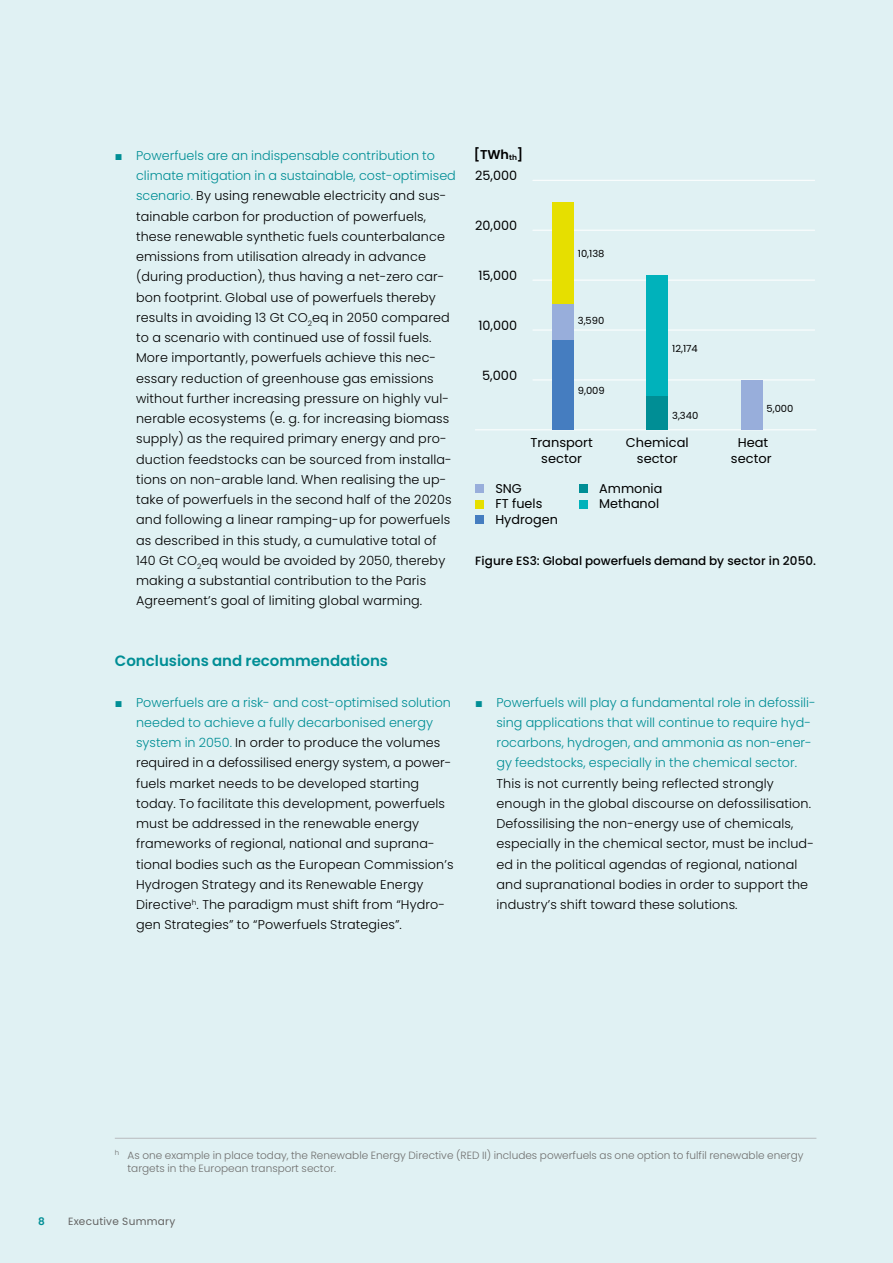
<style>
.page{position:relative;width:893px;height:1263px;background:#e0f1f3}
.page>*{position:absolute;margin:0;border:0;box-sizing:border-box;transform-origin:0 0}
.t1{font:600 15px "Poppins";color:#008e95}
.t2{font:600 12.9px "Poppins";color:#000}
.t3{font:300 12.75px/20.2px "Poppins";letter-spacing:.01em;color:#000}
.t4{font:300 12.75px/20.2px "Poppins";color:#008e95}
.t5{font:12.75px/15.5px "Poppins";color:#000;text-align:center}
.t6{font:500 12px "Poppins";color:#000}
.t7{font:300 10.5px/13.5px "Poppins";color:#6f6f6e}
.t8{font:10.5px "Poppins";letter-spacing:.025em;color:#636362}
.t9{font:600 10.5px "Poppins";color:#008e95}
.t10{font:9.75px "Poppins";color:#000}
.s1{font-family:"Arial";font-weight:400;color:#008e95}
.s2{color:#008e95}
.s3{font-family:"Arial";font-weight:400}
</style>
<div class="page">
<hr style="left:115px;top:1138px;width:701px;height:1px;background:#b8bbbe">
<div style="left:475px;top:500px;width:9px;height:8px;background:#e6df00"></div>
<div style="left:475px;top:484px;width:9px;height:9px;background:#98aedb"></div>
<div style="left:475px;top:515px;width:9px;height:9px;background:#457dc0"></div>
<div style="left:579px;top:484px;width:9px;height:9px;background:#008e95"></div>
<div style="left:579px;top:500px;width:9px;height:8px;background:#00b2bb"></div>
<hr style="left:533px;top:330px;width:282px;height:1px;background:#fff">
<hr style="left:533px;top:380px;width:282px;height:1px;background:#fff">
<hr style="left:533px;top:180px;width:282px;height:1px;background:#fff">
<hr style="left:533px;top:230px;width:282px;height:1px;background:#fff">
<hr style="left:533px;top:280px;width:282px;height:1px;background:#fff">
<hr style="left:475px;top:429px;width:341px;height:1px;background:#fff">
<div style="left:552px;top:203px;width:22px;height:101px;background:#e6df00"></div>
<div style="left:552px;top:304px;width:22px;height:36px;background:#98aedb"></div>
<div style="left:552px;top:340px;width:22px;height:90px;background:#457dc0"></div>
<div style="left:647px;top:275px;width:21px;height:121px;background:#00b2bb"></div>
<div style="left:647px;top:396px;width:21px;height:34px;background:#008e95"></div>
<div style="left:741px;top:380px;width:21px;height:50px;background:#98aedb"></div>
<p class="t3" style="left:136px;top:145px;width:321px;text-indent:-21px"><span class="s1">■</span> <span class="s2">Powerfuels are an indispensable contribution to climate mitigation in a sustainable, cost-optimised scenario.</span> By using renewable electricity and sus&shy;tainable carbon for production of powerfuels, these renewable synthetic fuels counterbalance emissions from utilisation already in advance (during production), thus having a net-zero car&shy;bon footprint. Global use of powerfuels thereby results in avoiding 13 Gt CO<sub>2</sub>eq in 2050 compared to a scenario with continued use of fossil fuels.<br>More importantly, powerfuels achieve this nec&shy;essary reduction of greenhouse gas emissions without further increasing pressure on highly vul&shy;nerable ecosystems (e. g. for increasing biomass supply) as the required primary energy and pro&shy;duction feedstocks can be sourced from installa&shy;tions on non-arable land. When realising the up&shy;take of powerfuels in the second half of the 2020s and following a linear ramping-up for powerfuels as described in this study, a cumulative total of 140 Gt CO<sub>2</sub>eq would be avoided by 2050, thereby making a substantial contribution to the Paris Agreement’s goal of limiting global warming.</p>
<p class="t2" style="left:474px;top:147px;width:51px">[TWh<sub>th</sub>]</p>
<p class="t5" style="left:475px;top:168px;width:44px">25,000</p>
<p class="t5" style="left:475px;top:218px;width:44px">20,000</p>
<p class="t5" style="left:478px;top:268px;width:40px">15,000</p>
<p class="t5" style="left:478px;top:318px;width:40px">10,000</p>
<p class="t5" style="left:482px;top:368px;width:37px">5,000</p>
<p class="t10" style="left:578px;top:248px;width:28px">10,138</p>
<p class="t10" style="left:578px;top:315px;width:28px">3,590</p>
<p class="t10" style="left:578px;top:384px;width:28px">9,009</p>
<p class="t10" style="left:672px;top:343px;width:27px">12,174</p>
<p class="t10" style="left:672px;top:410px;width:28px">3,340</p>
<p class="t10" style="left:766px;top:403px;width:28px">5,000</p>
<p class="t5" style="left:530px;top:435px;width:64px">Transport sector</p>
<p class="t5" style="left:626px;top:435px;width:64px">Chemical sector</p>
<p class="t5" style="left:731px;top:435px;width:42px">Heat sector</p>
<p class="t5" style="left:495px;top:481px;width:64px;text-align:left">SNG<br>FT fuels<br>Hydrogen</p>
<p class="t5" style="left:599px;top:481px;width:65px;text-align:left">Ammonia<br>Methanol</p>
<p class="t6" style="left:475px;top:554px;width:342px">Figure ES3: Global powerfuels demand by sector in 2050.</p>
<p class="t1" style="left:115px;top:652px;width:275px">Conclusions and recommendations</p>
<p class="t3" style="left:136px;top:692px;width:319px;text-indent:-21px"><span class="s1">■</span> <span class="s2">Powerfuels are a risk- and cost-optimised solution needed to achieve a fully decarbonised energy system in 2050.</span> In order to produce the volumes required in a defossilised energy system, a power-- fuels market needs to be developed starting today. To facilitate this development, powerfuels must be addressed in the renewable energy frameworks of regional, national and suprana&shy;tional bodies such as the European Commission’s Hydrogen Strategy and its Renewable Energy Directive<sup>h</sup>. The paradigm must shift from “Hydro&shy;gen Strategies” to “Powerfuels Strategies”.</p>
<p class="t4" style="left:496px;top:692px;width:321px;text-indent:-21px"><span class="s3">■</span> Powerfuels will play a fundamental role in defossili&shy;sing applications that will continue to require hyd&shy;rocarbons, hydrogen, and ammonia as non-ener&shy;gy feedstocks, especially in the chemical sector.</p>
<p class="t3" style="left:496px;top:773px;width:317px">This is not currently being reflected strongly enough in the global discourse on defossilisation.<br>Defossilising the non-energy use of chemicals, especially in the chemical sector, must be includ&shy;ed in the political agendas of regional, national and supranational bodies in order to support the industry’s shift toward these solutions.</p>
<p class="t7" style="left:128px;top:1148px;width:677px;text-indent:-13px"><sup>h</sup> As one example in place today, the Renewable Energy Directive (RED II) includes powerfuels as one option to fulfil renewable energy targets in the European transport sector.</p>
<p class="t9" style="left:38px;top:1215px;width:8px">8</p>
<p class="t8" style="left:68px;top:1215px;width:109px">Executive Summary</p>
</div>
